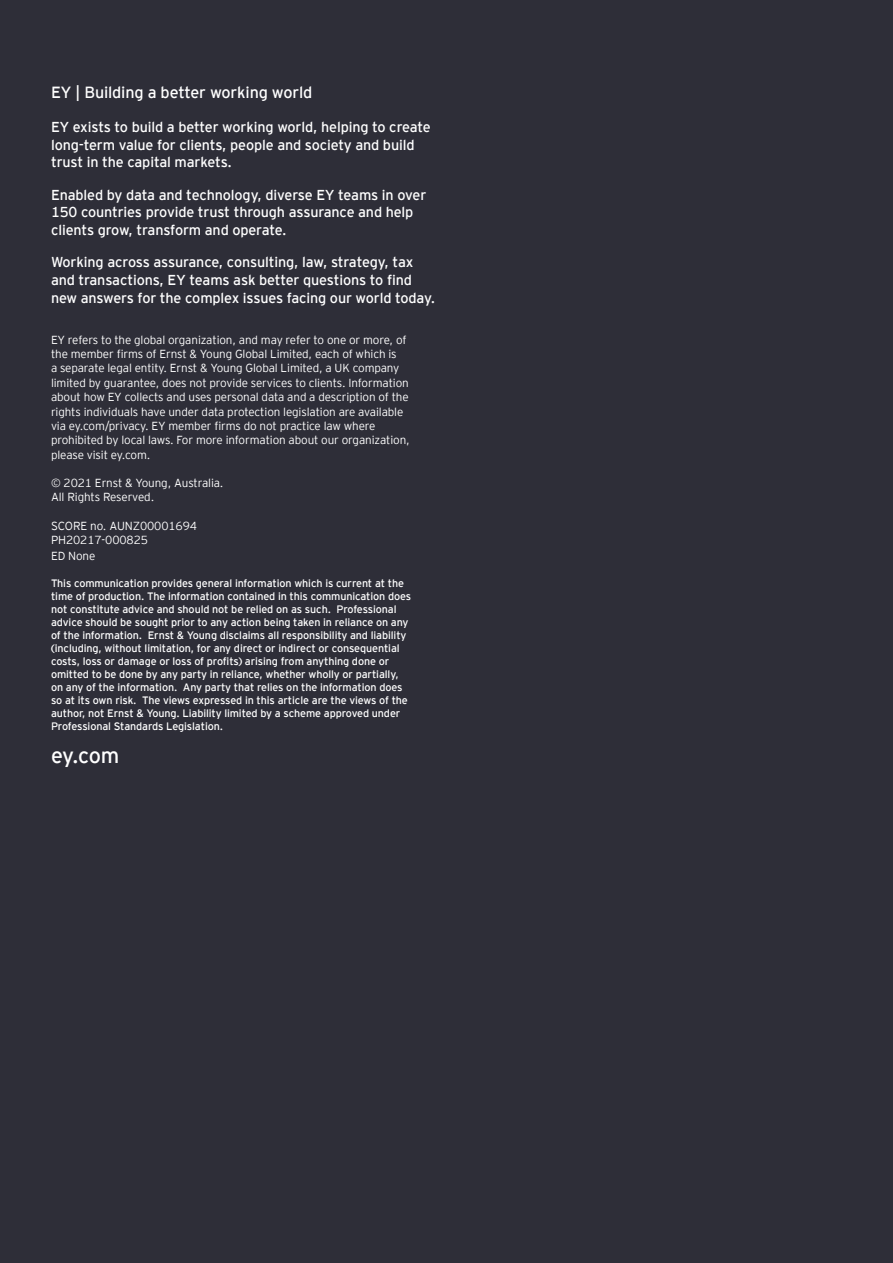
<style>
.page{position:relative;width:893px;height:1263px;background:#2e2e38}
.page>*{position:absolute;margin:0;border:0;box-sizing:border-box;transform-origin:0 0}
.t1{font:21.6px "EY Interstate";color:#fff}
.t2{font:16.2px "EY Interstate";letter-spacing:-.01em;color:#fff}
.t3{font:14.4px/18px "EY Interstate";letter-spacing:-.01em;color:#fff}
.t4{font:300 11.7px/14.4px "EY Interstate";letter-spacing:-.01em;color:#fff}
.t5{font:10.8px/13px "EY Interstate";letter-spacing:-.01em;color:#fff}
</style>
<div class="page">
<h2 class="t2" style="left:51px;top:81px;width:263px">EY | Building a better working world</h2>
<h3 class="t3" style="left:51px;top:117px;width:381px">EY exists to build a better working world, helping to create long-term value for clients, people and society and build trust in the capital markets.</h3>
<h3 class="t3" style="left:51px;top:185px;width:377px">Enabled by data and technology, diverse EY teams in over<br>150 countries provide trust through assurance and help clients grow, transform and operate.</h3>
<h3 class="t3" style="left:51px;top:252px;width:386px">Working across assurance, consulting, law, strategy, tax and transactions, EY teams ask better questions to find new answers for the complex issues facing our world today.</h3>
<p class="t4" style="left:51px;top:332px;width:360px">EY refers to the global organization, and may refer to one or more, of the member firms of Ernst &amp; Young Global Limited, each of which is<br>a separate legal entity. Ernst &amp; Young Global Limited, a UK company limited by guarantee, does not provide services to clients. Information about how EY collects and uses personal data and a description of the rights individuals have under data protection legislation are available via ey.com/privacy. EY member firms do not practice law where prohibited by local laws. For more information about our organization, please visit ey.com.</p>
<p class="t4" style="left:51px;top:475px;width:174px">© 2021 Ernst &amp; Young, Australia.<br>All Rights Reserved.</p>
<p class="t4" style="left:51px;top:518px;width:148px">SCORE no. AUNZ00001694<br>PH20217-000825</p>
<p class="t4" style="left:51px;top:548px;width:46px">ED None</p>
<p class="t5" style="left:51px;top:576px;width:362px">This communication provides general information which is current at the time of production. The information contained in this communication does not constitute advice and should not be relied on as such. Professional advice should be sought prior to any action being taken in reliance on any of the information. Ernst &amp; Young disclaims all responsibility and liability (including, without limitation, for any direct or indirect or consequential costs, loss or damage or loss of profits) arising from anything done or omitted to be done by any party in reliance, whether wholly or partially, on any of the information. Any party that relies on the information does so at its own risk. The views expressed in this article are the views of the author, not Ernst &amp; Young. Liability limited by a scheme approved under Professional Standards Legislation.</p>
<h1 class="t1" style="left:51px;top:739px;width:70px">ey.com</h1>
</div>
